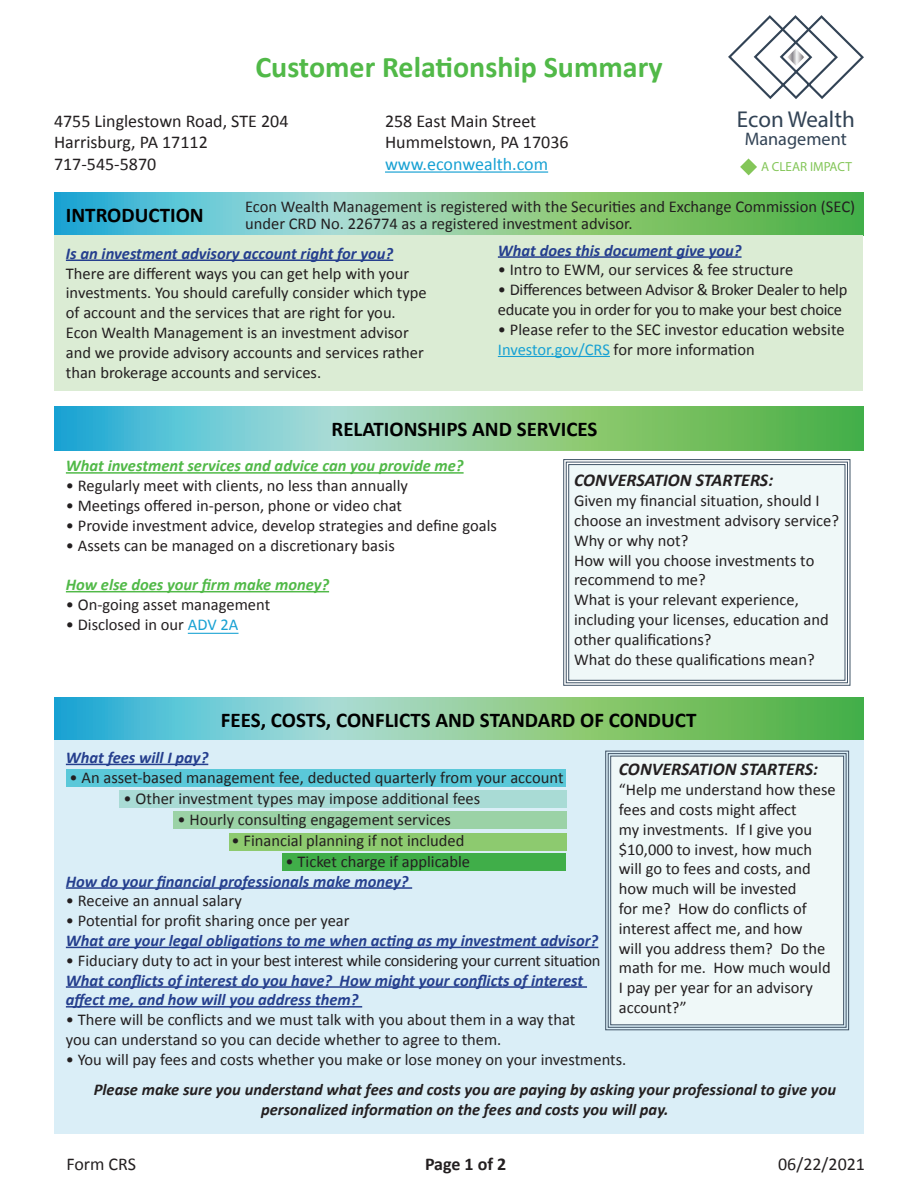
<style>
.page{position:relative;width:918px;height:1188px;background:#fff}
.page>*{position:absolute;margin:0;border:0;box-sizing:border-box;transform-origin:0 0}
.t1{font:700 30px "Calibri";color:#51b948}
.t2{font:22.95px "Myriad Pro";color:#324355}
.t3{font:700 21px "Calibri";color:#000}
.t4{font:18.15px "Myriad Pro";color:#324355}
.t5{font:18px/21.6px "Calibri";color:#231f20}
.t6{font:italic 700 18px "Calibri";color:#231f20}
.t7{font:18px "Calibri";color:#17a1d3}
.t8{font:700 18px "Calibri";letter-spacing:-.005em;color:#231f20}
.t9{font:16.5px/19.8px "Calibri";color:#231f20}
.t10{font:italic 700 16.5px/19.8px "Calibri";color:#253f8e}
.t11{font:16.5px/19.8px "Calibri";letter-spacing:-.02em;color:#231f20}
.t12{font:italic 700 16.5px/19.8px "Calibri";color:#231f20;text-align:center}
.t13{font:italic 700 16.5px "Calibri";color:#51b948}
.t14{font:13.2px "Myriad Pro";color:#84c659}
.s1{color:#17a1d3}
</style>
<div class="page">
<svg style="left:54px;top:192px;width:810px;height:44px;background:#79c69d"></svg>
<svg style="left:54px;top:407px;width:810px;height:43px;background:#76c59b"></svg>
<svg style="left:54px;top:698px;width:810px;height:43px;background:#79c69e"></svg>
<svg style="left:563px;top:459px;width:288px;height:227px;background:#a8b0b9"></svg>
<svg style="left:565px;top:461px;width:283px;height:223px"></svg>
<div style="left:568px;top:464px;width:278px;height:217px;background:#eff8f8"></div>
<div style="left:55px;top:236px;width:808px;height:155px;background:#dbecd4"></div>
<div style="left:54px;top:741px;width:810px;height:393px;background:#daeef7"></div>
<svg style="left:605px;top:750px;width:245px;height:281px"></svg>
<svg style="left:607px;top:753px;width:240px;height:275px;background:#95a9b6"></svg>
<div style="left:610px;top:755px;width:235px;height:271px;background:#eff8f8"></div>
<div style="left:67px;top:769px;width:499px;height:18px;background:#5ac8d9"></div>
<div style="left:119px;top:791px;width:447px;height:17px;background:#a9dbd5"></div>
<div style="left:173px;top:811px;width:393px;height:18px;background:#9bd2a6"></div>
<div style="left:229px;top:833px;width:337px;height:17px;background:#8dca6f"></div>
<div style="left:282px;top:853px;width:284px;height:18px;background:#40ae49"></div>
<hr style="left:385px;top:171px;width:163px;height:2px;background:#17a1d3">
<hr style="left:66px;top:259px;width:327px;height:2px;background:#253f8e">
<hr style="left:498px;top:256px;width:244px;height:2px;background:#253f8e">
<hr style="left:498px;top:356px;width:112px;height:1px;background:#17a1d3">
<hr style="left:66px;top:472px;width:398px;height:2px;background:#51b948">
<hr style="left:66px;top:591px;width:263px;height:1px;background:#51b948">
<hr style="left:188px;top:633px;width:51px;height:1px;background:#17a1d3">
<hr style="left:66px;top:764px;width:142px;height:1px;background:#253f8e">
<hr style="left:66px;top:887px;width:346px;height:2px;background:#253f8e">
<hr style="left:66px;top:947px;width:532px;height:1px;background:#253f8e">
<hr style="left:66px;top:986px;width:521px;height:2px;background:#253f8e">
<hr style="left:66px;top:1006px;width:296px;height:2px;background:#253f8e">
<svg style="left:728px;top:15px;width:136px;height:84px"></svg>
<svg style="left:740px;top:158px;width:17px;height:17px"></svg>
<h1 class="t1" style="left:255px;top:47px;width:409px">Customer Relationship Summary</h1>
<p class="t5" style="left:54px;top:110px;width:236px">4755 Linglestown Road, STE 204<br>Harrisburg, PA 17112<br>717-545-5870</p>
<p class="t5" style="left:385px;top:110px;width:185px">258 East Main Street<br>Hummelstown, PA 17036</p>
<p class="t7" style="left:385px;top:153px;width:165px">www.econwealth.com</p>
<h2 class="t2" style="left:737px;top:105px;width:119px">Econ Wealth</h2>
<p class="t14" style="left:761px;top:158px;width:92px">A CLEAR IMPACT</p>
<p class="t4" style="left:745px;top:128px;width:104px">Management</p>
<p class="t3" style="left:66px;top:202px;width:139px">INTRODUCTION</p>
<p class="t9" style="left:245px;top:198px;width:611px;line-height:16.5px">Econ Wealth Management is registered with the Securities and Exchange Commission (SEC) under CRD No. 226774 as a registered investment advisor.</p>
<p class="t10" style="left:66px;top:243px;width:329px">Is an investment advisory account right for you?</p>
<p class="t9" style="left:66px;top:263px;width:362px">There are different ways you can get help with your investments. You should carefully consider which type of account and the services that are right for you.<br>Econ Wealth Management is an investment advisor and we provide advisory accounts and services rather than brokerage accounts and services.</p>
<p class="t10" style="left:498px;top:240px;width:245px">What does this document give you?</p>
<p class="t9" style="left:498px;top:260px;width:297px">• Intro to EWM, our services &amp; fee structure</p>
<p class="t11" style="left:498px;top:280px;width:351px">• Differences between Advisor &amp; Broker Dealer to help educate you in order for you to make your best choice</p>
<p class="t9" style="left:498px;top:319px;width:348px">• Please refer to the SEC investor education website<br><span class="s1">Investor.gov/CRS</span> for more information</p>
<p class="t3" style="left:332px;top:416px;width:268px">RELATIONSHIPS AND SERVICES</p>
<p class="t13" style="left:66px;top:456px;width:399px">What investment services and advice can you provide me?</p>
<p class="t9" style="left:66px;top:476px;width:344px">• Regularly meet with clients, no less than annually</p>
<p class="t9" style="left:66px;top:496px;width:338px">• Meetings offered in-person, phone or video chat</p>
<p class="t9" style="left:66px;top:516px;width:433px">• Provide investment advice, develop strategies and define goals</p>
<p class="t9" style="left:66px;top:535px;width:330px">• Assets can be managed on a discretionary basis</p>
<p class="t13" style="left:66px;top:574px;width:265px">How else does your firm make money?</p>
<p class="t9" style="left:66px;top:595px;width:206px">• On-going asset management</p>
<p class="t9" style="left:66px;top:615px;width:174px">• Disclosed in our <span class="s1">ADV 2A</span></p>
<p class="t6" style="left:574px;top:469px;width:201px">CONVERSATION STARTERS:</p>
<p class="t9" style="left:574px;top:491px;width:267px">Given my financial situation, should I choose an investment advisory service?<br>Why or why not?<br>How will you choose investments to recommend to me?<br>What is your relevant experience, including your licenses, education and other qualifications?<br>What do these qualifications mean?</p>
<p class="t3" style="left:221px;top:707px;width:477px">FEES, COSTS, CONFLICTS AND STANDARD OF CONDUCT</p>
<p class="t10" style="left:66px;top:748px;width:144px">What fees will I pay?</p>
<p class="t9" style="left:70px;top:767px;width:495px">• An asset-based management fee, deducted quarterly from your account</p>
<p class="t9" style="left:124px;top:788px;width:358px">• Other investment types may impose additional fees</p>
<p class="t9" style="left:178px;top:809px;width:275px">• Hourly consulting engagement services</p>
<p class="t9" style="left:232px;top:830px;width:234px">• Financial planning if not included</p>
<p class="t9" style="left:286px;top:851px;width:186px">• Ticket charge if applicable</p>
<p class="t10" style="left:66px;top:871px;width:344px">How do your financial professionals make money?</p>
<p class="t9" style="left:66px;top:891px;width:178px">• Receive an annual salary</p>
<p class="t9" style="left:66px;top:911px;width:285px">• Potential for profit sharing once per year</p>
<p class="t10" style="left:66px;top:931px;width:534px">What are your legal obligations to me when acting as my investment advisor?</p>
<p class="t11" style="left:66px;top:950px;width:536px">• Fiduciary duty to act in your best interest while considering your current situation</p>
<p class="t10" style="left:66px;top:970px;width:519px">What conflicts of interest do you have? How might your conflicts of interest affect me, and how will you address them?</p>
<p class="t9" style="left:66px;top:1010px;width:511px">• There will be conflicts and we must talk with you about them in a way that you can understand so you can decide whether to agree to them.</p>
<p class="t9" style="left:66px;top:1049px;width:562px">• You will pay fees and costs whether you make or lose money on your investments.</p>
<p class="t12" style="left:94px;top:1079px;width:744px">Please make sure you understand what fees and costs you are paying by asking your professional to give you personalized information on the fees and costs you will pay.</p>
<p class="t6" style="left:619px;top:758px;width:201px">CONVERSATION STARTERS:</p>
<p class="t9" style="left:619px;top:780px;width:218px">“Help me understand how these fees and costs might affect<br>my investments. If I give you $10,000 to invest, how much will go to fees and costs, and how much will be invested<br>for me? How do conflicts of interest affect me, and how<br>will you address them? Do the math for me. How much would<br>I pay per year for an advisory account?”</p>
<p class="t5" style="left:66px;top:1153px;width:71px">Form CRS</p>
<p class="t8" style="left:425px;top:1153px;width:83px">Page 1 of 2</p>
<p class="t5" style="left:778px;top:1153px;width:88px">06/22/2021</p>
</div>
